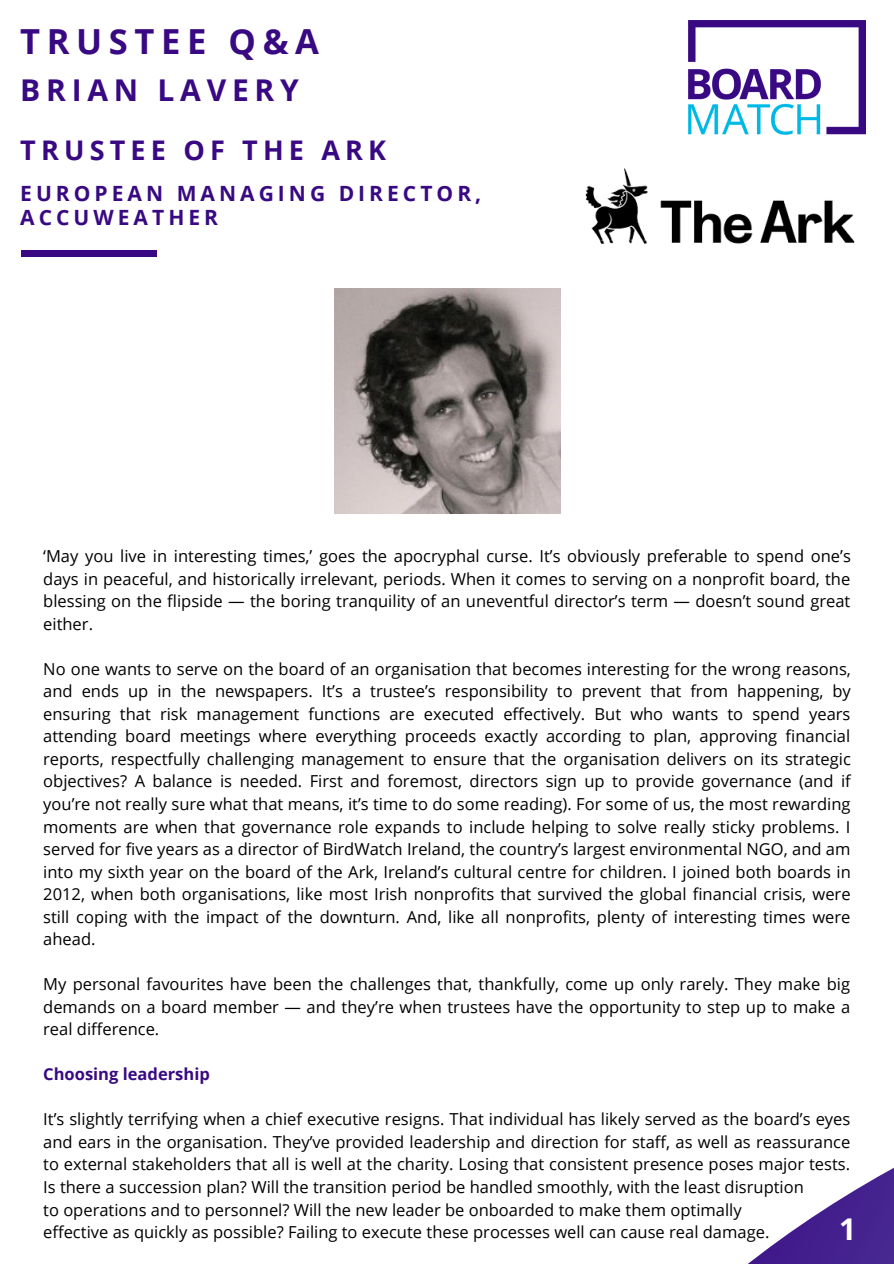
<style>
.page{position:relative;width:894px;height:1264px;background:#fff}
.page>*{position:absolute;margin:0;border:0;box-sizing:border-box;transform-origin:0 0}
.t1{font:700 34.5px "Open Sans";letter-spacing:.19em;color:#380982}
.t2{font:700 30px "Open Sans";letter-spacing:.19em;color:#380982}
.t3{font:700 30px "Open Sans";color:#fff}
.t4{font:700 27px "Open Sans";letter-spacing:.19em;color:#380982}
.t5{font:700 21px/24.8px "Open Sans";letter-spacing:.19em;color:#380982}
.t6{font:16.5px/22.5px "Open Sans";color:#000;text-align:justify}
.t7{font:700 16.5px "Open Sans";color:#380982}
</style>
<div class="page">
<div style="left:22px;top:250px;width:135px;height:7px;background:#380982"></div>
<img style="left:688px;top:21px;width:177px;height:114px">
<svg style="left:749px;top:1168px;width:144px;height:95px"></svg>
<img style="left:585px;top:168px;width:270px;height:76px">
<img style="left:334px;top:288px;width:226px;height:225px">
<h1 class="t1" style="left:20px;top:18px;width:300px">TRUSTEE Q&amp;A</h1>
<h2 class="t2" style="left:20px;top:69px;width:280px">BRIAN LAVERY</h2>
<h3 class="t4" style="left:20px;top:131px;width:367px">TRUSTEE OF THE ARK</h3>
<p class="t5" style="left:20px;top:180px;width:462px">EUROPEAN MANAGING DIRECTOR,<br>ACCUWEATHER</p>
<p class="t6" style="left:43px;top:544px;width:809px">‘May you live in interesting times,’ goes the apocryphal curse. It’s obviously preferable to spend one’s days in peaceful, and historically irrelevant, periods. When it comes to serving on a nonprofit board, the blessing on the flipside — the boring tranquility of an uneventful director’s term — doesn’t sound great either.</p>
<p class="t6" style="left:43px;top:657px;width:809px">No one wants to serve on the board of an organisation that becomes interesting for the wrong reasons, and ends up in the newspapers. It’s a trustee’s responsibility to prevent that from happening, by ensuring that risk management functions are executed effectively. But who wants to spend years attending board meetings where everything proceeds exactly according to plan, approving financial reports, respectfully challenging management to ensure that the organisation delivers on its strategic objectives? A balance is needed. First and foremost, directors sign up to provide governance (and if you’re not really sure what that means, it’s time to do some reading). For some of us, the most rewarding moments are when that governance role expands to include helping to solve really sticky problems. I served for five years as a director of BirdWatch Ireland, the country’s largest environmental NGO, and am into my sixth year on the board of the Ark, Ireland’s cultural centre for children. I joined both boards in 2012, when both organisations, like most Irish nonprofits that survived the global financial crisis, were still coping with the impact of the downturn. And, like all nonprofits, plenty of interesting times were ahead.</p>
<p class="t6" style="left:43px;top:972px;width:808px">My personal favourites have been the challenges that, thankfully, come up only rarely. They make big demands on a board member — and they’re when trustees have the opportunity to step up to make a real difference.</p>
<p class="t7" style="left:43px;top:1062px;width:168px">Choosing leadership</p>
<p class="t6" style="left:43px;top:1107px;width:808px;text-align:left">It’s slightly terrifying when a chief executive resigns. That individual has likely served as the board’s eyes and ears in the organisation. They’ve provided leadership and direction for staff, as well as reassurance to external stakeholders that all is well at the charity. Losing that consistent presence poses major tests.<br>Is there a succession plan? Will the transition period be handled smoothly, with the least disruption<br>to operations and to personnel? Will the new leader be onboarded to make them optimally<br>effective as quickly as possible? Failing to execute these processes well can cause real damage.</p>
<h2 class="t3" style="left:839px;top:1208px;width:19px">1</h2>
</div>
